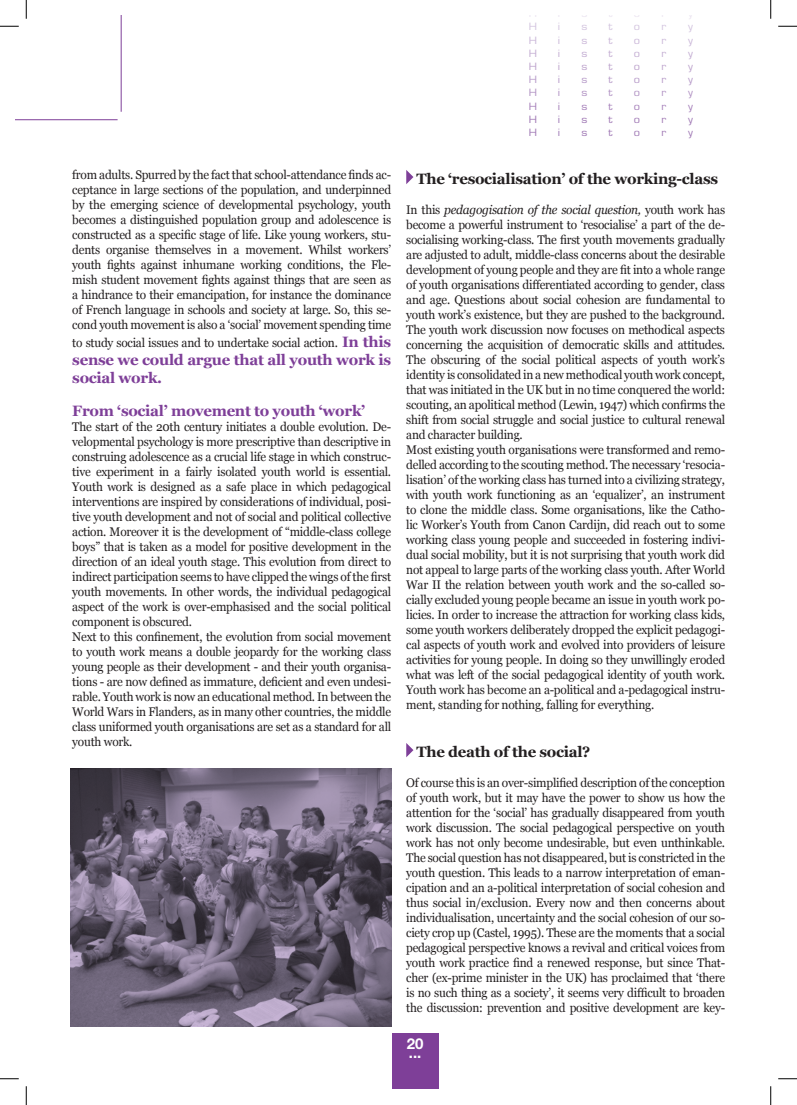
<style>
.page{position:relative;width:797px;height:1105px;background:#fff}
.page>*{position:absolute;margin:0;border:0;box-sizing:border-box;transform-origin:0 0}
.t1{font:700 15px/18px "Georgia";letter-spacing:-.02em;color:#7e3f98}
.t2{font:700 15px "Georgia";letter-spacing:-.02em;color:#231f20}
.t3{font:700 15px "Helvetica Neue";color:#fff}
.t4{font:12.5px/15px "Georgia";letter-spacing:-.02em;color:#231f20;text-align:justify;scale:.95 1}
.t5{font:9.75px "Eurostile";color:#a079b5;scale:1.12 1}
.t6{font:9.75px "Eurostile";color:#d3c4df;scale:1.12 1}
.t7{font:9.75px "Eurostile";color:#cbb8d9;scale:1.12 1}
.t8{font:9.75px "Eurostile";color:#c4aed3;scale:1.12 1}
.t9{font:9.75px "Eurostile";color:#bea4cd;scale:1.12 1}
.t10{font:9.75px "Eurostile";color:#b79bc9;scale:1.12 1}
.t11{font:9.75px "Eurostile";color:#b192c3;scale:1.12 1}
.t12{font:9.75px "Eurostile";color:#a680ba;scale:1.12 1}
.s1{font-weight:700;font-size:15px;color:#7e3f98}
.s2{font-style:italic}
</style>
<div class="page">
<div style="left:392px;top:1033px;width:46px;height:56px;background:#7e3f98"></div>
<hr style="left:121px;top:16px;width:1px;height:96px;background:#7e3f98">
<hr style="left:16px;top:119px;width:102px;height:1px;background:#7e3f98">
<svg style="left:406px;top:170px;width:7px;height:14px"></svg>
<svg style="left:406px;top:743px;width:7px;height:14px"></svg>
<img style="left:70px;top:768px;width:321px;height:259px">
<svg style="left:0;top:25px;width:19px;height:2px"></svg>
<svg style="left:778px;top:25px;width:19px;height:2px"></svg>
<svg style="left:0;top:1078px;width:19px;height:1px"></svg>
<svg style="left:778px;top:1078px;width:19px;height:1px"></svg>
<svg style="left:25px;top:0;width:2px;height:19px"></svg>
<svg style="left:25px;top:1086px;width:2px;height:19px"></svg>
<svg style="left:770px;top:0;width:1px;height:19px"></svg>
<svg style="left:770px;top:1086px;width:1px;height:19px"></svg>
<p class="t4" style="left:72px;top:168px;width:337px">from adults. Spurred by the fact that school-attendance finds ac&shy;ceptance in large sections of the population, and underpinned by the emerging science of developmental psychology, youth becomes a distinguished population group and adolescence is constructed as a specific stage of life. Like young workers, stu&shy;dents organise themselves in a movement. Whilst workers’ youth fights against inhumane working conditions, the Fle&shy;mish student movement fights against things that are seen as a hindrance to their emancipation, for instance the dominance of French language in schools and society at large. So, this se&shy;cond youth movement is also a ‘social’ movement spending time</p>
<p class="t4" style="left:72px;top:336px;width:337px">to study social issues and to undertake social action. <span class="s1">In this</span></p>
<p class="t1" style="left:72px;top:351px;width:320px">sense we could argue that all youth work is social work.</p>
<p class="t1" style="left:72px;top:402px;width:294px">From ‘social’ movement to youth ‘work’</p>
<p class="t4" style="left:72px;top:420px;width:337px;text-align:left">The start of the 20th century initiates a double evolution. De&shy;velopmental psychology is more prescriptive than descriptive in construing adolescence as a crucial life stage in which construc&shy;tive experiment in a fairly isolated youth world is essential.<br>Youth work is designed as a safe place in which pedagogical interventions are inspired by considerations of individual, posi&shy;tive youth development and not of social and political collective action. Moreover it is the development of “middle-class college boys” that is taken as a model for positive development in the direction of an ideal youth stage. This evolution from direct to indirect participation seems to have clipped the wings of the first youth movements. In other words, the individual pedagogical aspect of the work is over-emphasised and the social political component is obscured.<br>Next to this confinement, the evolution from social movement to youth work means a double jeopardy for the working class young people as their development - and their youth organisa&shy;tions - are now defined as immature, deficient and even undesi&shy;rable. Youth work is now an educational method. In between the World Wars in Flanders, as in many other countries, the middle class uniformed youth organisations are set as a standard for all youth work.</p>
<p class="t6" style="left:528px;top:21px;width:9px">H</p>
<p class="t6" style="left:558px;top:21px;width:4px">i</p>
<p class="t6" style="left:581px;top:21px;width:7px">s</p>
<p class="t6" style="left:608px;top:21px;width:5px">t</p>
<p class="t6" style="left:634px;top:21px;width:7px">o</p>
<p class="t6" style="left:661px;top:21px;width:6px">r</p>
<p class="t6" style="left:688px;top:21px;width:6px">y</p>
<p class="t7" style="left:528px;top:34px;width:9px">H</p>
<p class="t7" style="left:558px;top:34px;width:4px">i</p>
<p class="t7" style="left:581px;top:34px;width:7px">s</p>
<p class="t7" style="left:608px;top:34px;width:5px">t</p>
<p class="t7" style="left:634px;top:34px;width:7px">o</p>
<p class="t7" style="left:661px;top:34px;width:6px">r</p>
<p class="t7" style="left:688px;top:34px;width:6px">y</p>
<p class="t8" style="left:528px;top:47px;width:9px">H</p>
<p class="t8" style="left:558px;top:47px;width:4px">i</p>
<p class="t8" style="left:581px;top:47px;width:7px">s</p>
<p class="t8" style="left:608px;top:47px;width:5px">t</p>
<p class="t8" style="left:634px;top:47px;width:7px">o</p>
<p class="t8" style="left:661px;top:47px;width:6px">r</p>
<p class="t8" style="left:688px;top:47px;width:6px">y</p>
<p class="t9" style="left:528px;top:61px;width:9px">H</p>
<p class="t9" style="left:558px;top:61px;width:4px">i</p>
<p class="t9" style="left:581px;top:61px;width:7px">s</p>
<p class="t9" style="left:608px;top:61px;width:5px">t</p>
<p class="t9" style="left:634px;top:61px;width:7px">o</p>
<p class="t9" style="left:661px;top:61px;width:6px">r</p>
<p class="t9" style="left:688px;top:61px;width:6px">y</p>
<p class="t10" style="left:528px;top:74px;width:9px">H</p>
<p class="t10" style="left:558px;top:74px;width:4px">i</p>
<p class="t10" style="left:581px;top:74px;width:7px">s</p>
<p class="t10" style="left:608px;top:74px;width:5px">t</p>
<p class="t10" style="left:634px;top:74px;width:7px">o</p>
<p class="t10" style="left:661px;top:74px;width:6px">r</p>
<p class="t10" style="left:688px;top:74px;width:6px">y</p>
<p class="t11" style="left:528px;top:87px;width:9px">H</p>
<p class="t11" style="left:558px;top:87px;width:4px">i</p>
<p class="t11" style="left:581px;top:87px;width:7px">s</p>
<p class="t11" style="left:608px;top:87px;width:5px">t</p>
<p class="t11" style="left:634px;top:87px;width:7px">o</p>
<p class="t11" style="left:661px;top:87px;width:6px">r</p>
<p class="t11" style="left:688px;top:87px;width:6px">y</p>
<p class="t12" style="left:528px;top:100px;width:9px">H</p>
<p class="t12" style="left:558px;top:100px;width:4px">i</p>
<p class="t12" style="left:581px;top:100px;width:7px">s</p>
<p class="t12" style="left:608px;top:100px;width:5px">t</p>
<p class="t12" style="left:634px;top:100px;width:7px">o</p>
<p class="t12" style="left:661px;top:100px;width:6px">r</p>
<p class="t12" style="left:688px;top:100px;width:6px">y</p>
<p class="t5" style="left:528px;top:113px;width:9px">H</p>
<p class="t5" style="left:558px;top:113px;width:4px">i</p>
<p class="t5" style="left:581px;top:113px;width:7px">s</p>
<p class="t5" style="left:608px;top:113px;width:5px">t</p>
<p class="t5" style="left:634px;top:113px;width:7px">o</p>
<p class="t5" style="left:661px;top:113px;width:6px">r</p>
<p class="t5" style="left:688px;top:113px;width:6px">y</p>
<p class="t5" style="left:528px;top:126px;width:9px">H</p>
<p class="t5" style="left:558px;top:126px;width:4px">i</p>
<p class="t5" style="left:581px;top:126px;width:7px">s</p>
<p class="t5" style="left:608px;top:126px;width:5px">t</p>
<p class="t5" style="left:634px;top:126px;width:7px">o</p>
<p class="t5" style="left:661px;top:126px;width:6px">r</p>
<p class="t5" style="left:688px;top:126px;width:6px">y</p>
<p class="t2" style="left:416px;top:169px;width:303px">The ‘resocialisation’ of the working-class</p>
<p class="t4" style="left:406px;top:203px;width:337px;text-align:left">In this <span class="s2">pedagogisation of the social question,</span> youth work has become a powerful instrument to ‘resocialise’ a part of the de&shy;socialising working-class. The first youth movements gradually are adjusted to adult, middle-class concerns about the desirable development of young people and they are fit into a whole range of youth organisations differentiated according to gender, class and age. Questions about social cohesion are fundamental to youth work’s existence, but they are pushed to the background.<br>The youth work discussion now focuses on methodical aspects concerning the acquisition of democratic skills and attitudes.<br>The obscuring of the social political aspects of youth work’s identity is consolidated in a new methodical youth work concept, that was initiated in the UK but in no time conquered the world: scouting, an apolitical method (Lewin, 1947) which confirms the shift from social struggle and social justice to cultural renewal and character building.<br>Most existing youth organisations were transformed and remo&shy;delled according to the scouting method. The necessary ‘resocia&shy;lisation’ of the working class has turned into a civilizing strategy, with youth work functioning as an ‘equalizer’, an instrument to clone the middle class. Some organisations, like the Catho&shy;lic Worker’s Youth from Canon Cardijn, did reach out to some working class young people and succeeded in fostering indivi&shy;dual social mobility, but it is not surprising that youth work did not appeal to large parts of the working class youth. After World War II the relation between youth work and the so-called so&shy;cially excluded young people became an issue in youth work po&shy;licies. In order to increase the attraction for working class kids, some youth workers deliberately dropped the explicit pedagogi&shy;cal aspects of youth work and evolved into providers of leisure activities for young people. In doing so they unwillingly eroded what was left of the social pedagogical identity of youth work.<br>Youth work has become an a-political and a-pedagogical instru&shy;ment, standing for nothing, falling for everything.</p>
<p class="t2" style="left:416px;top:742px;width:175px">The death of the social?</p>
<p class="t4" style="left:406px;top:776px;width:337px">Of course this is an over-simplified description of the conception of youth work, but it may have the power to show us how the attention for the ‘social’ has gradually disappeared from youth work discussion. The social pedagogical perspective on youth work has not only become undesirable, but even unthinkable.<br>The social question has not disappeared, but is constricted in the youth question. This leads to a narrow interpretation of eman&shy;cipation and an a-political interpretation of social cohesion and thus social in/exclusion. Every now and then concerns about individualisation, uncertainty and the social cohesion of our so&shy;ciety crop up (Castel, 1995). These are the moments that a social pedagogical perspective knows a revival and critical voices from youth work practice find a renewed response, but since That&shy;cher (ex-prime minister in the UK) has proclaimed that ‘there is no such thing as a society’, it seems very difficult to broaden the discussion: prevention and positive development are key-</p>
<p class="t3" style="left:407px;top:1034px;width:18px">20</p>
<p class="t3" style="left:409px;top:1043px;width:14px">...</p>
</div>
